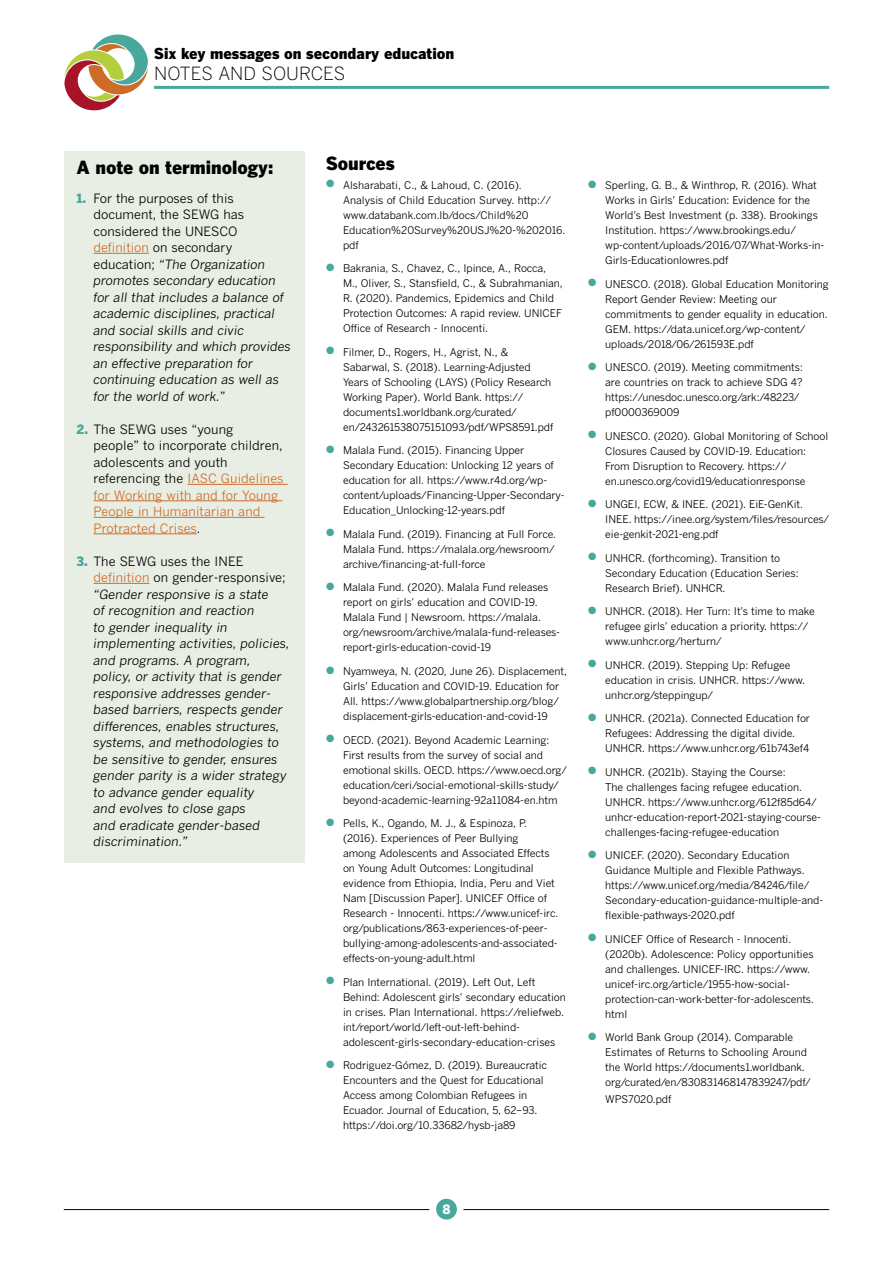
<style>
.page{position:relative;width:893px;height:1263px;background:#fff}
.page>*{position:absolute;margin:0;border:0;box-sizing:border-box;transform-origin:0 0}
.t1{font:900 18px "Benton Gothic";color:#000}
.t2{font:300 18px "Benton Gothic";color:#000}
.t3{font:900 15px "Benton Gothic";color:#000}
.t4{font:italic 12.75px/16.5px "Benton Gothic";color:#000}
.t5{font:12.75px/16.5px "Benton Gothic";letter-spacing:.005em;color:#000}
.t6{font:900 12.75px "Benton Gothic";color:#fff}
.t7{font:10.5px/15px "Benton Gothic";letter-spacing:-.005em;color:#000}
.s1{font-weight:900;font-style:normal;color:#48a89b}
.s2{font-style:normal}
.s3{font-style:normal;color:#cd6c27}
.s4{font-weight:900;color:#48a89b}
.s5{color:#cd6c27}
.s6{color:#48a89b}
</style>
<div class="page">
<div style="left:436px;top:1199px;width:21px;height:20px;background:#48a89b;border-radius:50%"></div>
<hr style="left:64px;top:1209px;width:365px;height:1px;background:#000">
<hr style="left:463px;top:1209px;width:366px;height:1px;background:#000">
<svg style="left:64px;top:34px;width:84px;height:76px"></svg>
<hr style="left:154px;top:86px;width:675px;height:3px;background:#48a89b">
<div style="left:64px;top:151px;width:241px;height:711px;background:#e9eee4"></div>
<hr style="left:94px;top:253px;width:55px;height:1px;background:#cd6c27">
<hr style="left:187px;top:484px;width:101px;height:1px;background:#cd6c27">
<hr style="left:94px;top:500px;width:188px;height:1px;background:#cd6c27">
<hr style="left:94px;top:517px;width:170px;height:1px;background:#cd6c27">
<hr style="left:94px;top:533px;width:103px;height:1px;background:#cd6c27">
<hr style="left:94px;top:583px;width:56px;height:1px;background:#cd6c27">
<h2 class="t3" style="left:154px;top:44px;width:302px">Six key messages on secondary education</h2>
<h1 class="t2" style="left:154px;top:63px;width:192px">NOTES AND SOURCES</h1>
<h1 class="t1" style="left:77px;top:156px;width:198px">A note on terminology:</h1>
<p class="t4" style="left:94px;top:189px;width:199px;text-indent:-17px"><span class="s1">1.</span> <span class="s2">For the purposes of this document, the SEWG has considered the UNESCO </span><span class="s3">definition</span> <span class="s2">on secondary education;</span> “The Organization promotes secondary education for all that includes a balance of academic disciplines, practical and social skills and civic responsibility and which provides an effective preparation for continuing education as well as for the world of work.”</p>
<p class="t5" style="left:94px;top:420px;width:192px;text-indent:-17px"><span class="s4">2.</span> The SEWG uses “young<br>people” to incorporate children, adolescents and youth referencing the <span class="s5">IASC Guidelines for Working with and for Young<br>People in Humanitarian and<br>Protracted Crises</span>.</p>
<p class="t4" style="left:94px;top:552px;width:198px;text-indent:-17px"><span class="s1">3.</span> <span class="s2">The SEWG uses the INEE </span><span class="s3">definition</span> <span class="s2">on gender-responsive; </span>“Gender responsive is a state<br>of recognition and reaction<br>to gender inequality in implementing activities, policies, and programs. A program, policy, or activity that is gender responsive addresses gender&shy;based barriers, respects gender differences, enables structures, systems, and methodologies to be sensitive to gender, ensures gender parity is a wider strategy to advance gender equality<br>and evolves to close gaps<br>and eradicate gender-based discrimination.”</p>
<h1 class="t1" style="left:326px;top:152px;width:70px">Sources</h1>
<p class="t7" style="left:343px;top:177px;width:224px;text-indent:-17px"><span class="s6">●</span> Alsharabati, C., &amp; Lahoud, C. (2016).<br>Analysis of Child Education Survey. http:// www.databank.com.lb/docs/Child%20<br>Education%20Survey%20USJ%20-%202016. pdf</p>
<p class="t7" style="left:343px;top:261px;width:221px;text-indent:-17px"><span class="s6">●</span> Bakrania, S., Chavez, C., Ipince, A., Rocca, M., Oliver, S., Stansfield, C., &amp; Subrahmanian, R. (2020). Pandemics, Epidemics and Child Protection Outcomes: A rapid review. UNICEF Office of Research - Innocenti.</p>
<p class="t7" style="left:343px;top:344px;width:212px;text-indent:-17px"><span class="s6">●</span> Filmer, D., Rogers, H., Agrist, N., &amp; Sabarwal, S. (2018). Learning-Adjusted Years of Schooling (LAYS) (Policy Research Working Paper). World Bank. https:// documents1.worldbank.org/curated/ en/243261538075151093/pdf/WPS8591.pdf</p>
<p class="t7" style="left:343px;top:443px;width:223px;text-indent:-17px"><span class="s6">●</span> Malala Fund. (2015). Financing Upper Secondary Education: Unlocking 12 years of education for all. https://www.r4d.org/wp&shy;content/uploads/Financing-Upper-Secondary-Education_Unlocking-12-years.pdf</p>
<p class="t7" style="left:343px;top:526px;width:214px;text-indent:-17px"><span class="s6">●</span> Malala Fund. (2019). Financing at Full Force.<br>Malala Fund. https://malala.org/newsroom/ archive/financing-at-full-force</p>
<p class="t7" style="left:343px;top:580px;width:219px;text-indent:-17px"><span class="s6">●</span> Malala Fund. (2020). Malala Fund releases report on girls’ education and COVID-19.<br>Malala Fund | Newsroom. https://malala. org/newsroom/archive/malala-fund-releases&shy;report-girls-education-covid-19</p>
<p class="t7" style="left:343px;top:663px;width:225px;text-indent:-17px"><span class="s6">●</span> Nyamweya, N. (2020, June 26). Displacement, Girls’ Education and COVID-19. Education for All. https://www.globalpartnership.org/blog/ displacement-girls-education-and-covid-19</p>
<p class="t7" style="left:343px;top:732px;width:225px;text-indent:-17px"><span class="s6">●</span> OECD. (2021). Beyond Academic Learning:<br>First results from the survey of social and emotional skills. OECD. https://www.oecd.org/ education/ceri/social-emotional-skills-study/ beyond-academic-learning-92a11084-en.htm</p>
<p class="t7" style="left:343px;top:815px;width:217px;text-indent:-17px"><span class="s6">●</span> Pells, K., Ogando, M. J., &amp; Espinoza, P. (2016). Experiences of Peer Bullying<br>among Adolescents and Associated Effects on Young Adult Outcomes: Longitudinal evidence from Ethiopia, India, Peru and Viet Nam [Discussion Paper]. UNICEF Office of Research - Innocenti. https://www.unicef-irc. org/publications/863-experiences-of-peer&shy;bullying-among-adolescents-and-associated&shy;effects-on-young-adult.html</p>
<p class="t7" style="left:343px;top:974px;width:224px;text-indent:-17px"><span class="s6">●</span> Plan International. (2019). Left Out, Left Behind: Adolescent girls’ secondary education in crises. Plan International. https://reliefweb. int/report/world/left-out-left-behind&shy;adolescent-girls-secondary-education-crises</p>
<p class="t7" style="left:343px;top:1058px;width:206px;text-indent:-17px"><span class="s6">●</span> Rodriguez-Gómez, D. (2019). Bureaucratic Encounters and the Quest for Educational Access among Colombian Refugees in Ecuador. Journal of Education, 5, 62–93. https://doi.org/10.33682/hysb-ja89</p>
<p class="t7" style="left:605px;top:178px;width:221px;text-indent:-17px"><span class="s6">●</span> Sperling, G. B., &amp; Winthrop, R. (2016). What Works in Girls’ Education: Evidence for the World’s Best Investment (p. 338). Brookings Institution. https://www.brookings.edu/ wp-content/uploads/2016/07/What-Works-in-Girls-Educationlowres.pdf</p>
<p class="t7" style="left:605px;top:276px;width:225px;text-indent:-17px"><span class="s6">●</span> UNESCO. (2018). Global Education Monitoring Report Gender Review: Meeting our commitments to gender equality in education.<br>GEM. https://data.unicef.org/wp-content/ uploads/2018/06/261593E.pdf</p>
<p class="t7" style="left:605px;top:360px;width:199px;text-indent:-17px"><span class="s6">●</span> UNESCO. (2019). Meeting commitments: are countries on track to achieve SDG 4? https://unesdoc.unesco.org/ark:/48223/ pf0000369009</p>
<p class="t7" style="left:605px;top:428px;width:225px;text-indent:-17px"><span class="s6">●</span> UNESCO. (2020). Global Monitoring of School Closures Caused by COVID-19. Education:<br>From Disruption to Recovery. https:// en.unesco.org/covid19/educationresponse</p>
<p class="t7" style="left:605px;top:497px;width:225px;text-indent:-17px"><span class="s6">●</span> UNGEI, ECW, &amp; INEE. (2021). EiE-GenKit.<br>INEE. https://inee.org/system/files/resources/ eie-genkit-2021-eng.pdf</p>
<p class="t7" style="left:605px;top:550px;width:195px;text-indent:-17px"><span class="s6">●</span> UNHCR. (forthcoming). Transition to<br>Secondary Education (Education Series:<br>Research Brief). UNHCR.</p>
<p class="t7" style="left:605px;top:604px;width:211px;text-indent:-17px"><span class="s6">●</span> UNHCR. (2018). Her Turn: It’s time to make refugee girls’ education a priority. https:// www.unhcr.org/herturn/</p>
<p class="t7" style="left:605px;top:657px;width:201px;text-indent:-17px"><span class="s6">●</span> UNHCR. (2019). Stepping Up: Refugee education in crisis. UNHCR. https://www. unhcr.org/steppingup/</p>
<p class="t7" style="left:605px;top:711px;width:206px;text-indent:-17px"><span class="s6">●</span> UNHCR. (2021a). Connected Education for<br>Refugees: Addressing the digital divide.<br>UNHCR. https://www.unhcr.org/61b743ef4</p>
<p class="t7" style="left:605px;top:764px;width:217px;text-indent:-17px"><span class="s6">●</span> UNHCR. (2021b). Staying the Course:<br>The challenges facing refugee education.<br>UNHCR. https://www.unhcr.org/612f85d64/ unhcr-education-report-2021-staying-course&shy;challenges-facing-refugee-education</p>
<p class="t7" style="left:605px;top:848px;width:220px;text-indent:-17px"><span class="s6">●</span> UNICEF. (2020). Secondary Education Guidance Multiple and Flexible Pathways. https://www.unicef.org/media/84246/file/ Secondary-education-guidance-multiple-and&shy;flexible-pathways-2020.pdf</p>
<p class="t7" style="left:605px;top:931px;width:210px;text-indent:-17px"><span class="s6">●</span> UNICEF Office of Research - Innocenti. (2020b). Adolescence: Policy opportunities and challenges. UNICEF-IRC. https://www. unicef-irc.org/article/1955-how-social&shy;protection-can-work-better-for-adolescents. html</p>
<p class="t7" style="left:605px;top:1030px;width:207px;text-indent:-17px"><span class="s6">●</span> World Bank Group (2014). Comparable Estimates of Returns to Schooling Around the World https://documents1.worldbank. org/curated/en/830831468147839247/pdf/</p>
<p class="t7" style="left:605px;top:1091px;width:68px">WPS7020.pdf</p>
<p class="t6" style="left:442px;top:1201px;width:10px">8</p>
</div>
